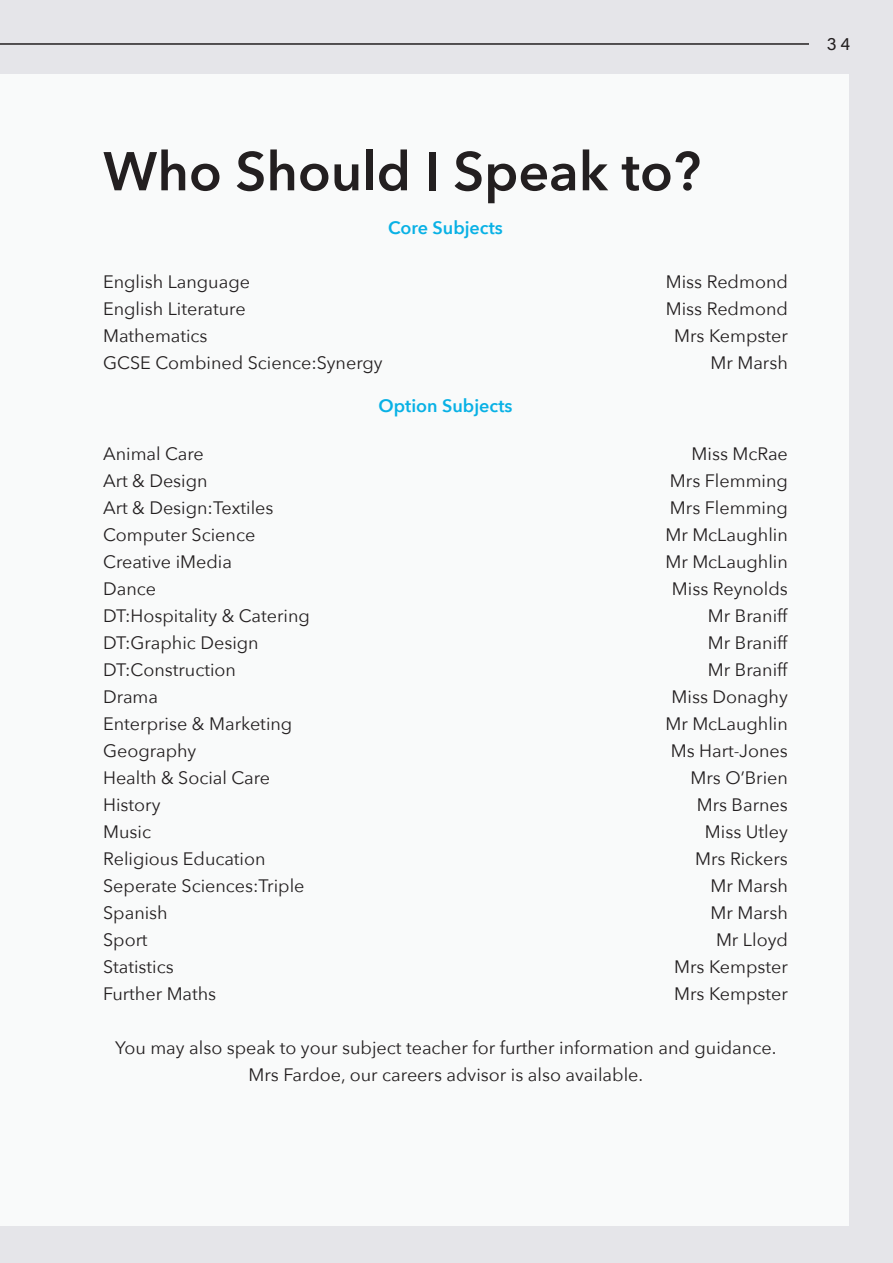
<style>
.page{position:relative;width:893px;height:1263px;background:#e5e5e9}
.page>*{position:absolute;margin:0;border:0;box-sizing:border-box;transform-origin:0 0}
.t1{font:600 54px "Avenir Next";color:#231f20}
.t2{font:18px/27px "Avenir Next";color:#231f20;text-align:center}
.t3{font:600 18px "Avenir Next";color:#09b1e5}
.t4{font:18px "Acumin Pro";color:#231f20}
</style>
<div class="page">
<div style="left:0;top:74px;width:848px;height:1152px;background:#f9fafa"></div>
<hr style="left:0;top:43px;width:809px;height:2px;background:#231f20">
<p class="t4" style="left:827px;top:31px;width:25px">34</p>
<h1 class="t1" style="left:103px;top:125px;width:599px">Who Should I Speak to?</h1>
<p class="t3" style="left:388px;top:212px;width:116px">Core Subjects</p>
<p class="t2" style="left:103px;top:267px;width:148px">English Language</p>
<p class="t2" style="left:666px;top:267px;width:124px">Miss Redmond</p>
<p class="t2" style="left:103px;top:294px;width:144px">English Literature</p>
<p class="t2" style="left:666px;top:294px;width:124px">Miss Redmond</p>
<p class="t2" style="left:103px;top:321px;width:106px">Mathematics</p>
<p class="t2" style="left:674px;top:321px;width:115px">Mrs Kempster</p>
<p class="t2" style="left:103px;top:348px;width:281px">GCSE Combined Science:Synergy</p>
<p class="t2" style="left:710px;top:348px;width:79px">Mr Marsh</p>
<p class="t3" style="left:379px;top:390px;width:135px">Option Subjects</p>
<p class="t2" style="left:103px;top:440px;width:102px">Animal Care</p>
<p class="t2" style="left:692px;top:440px;width:98px">Miss McRae</p>
<p class="t2" style="left:103px;top:467px;width:106px">Art &amp; Design</p>
<p class="t2" style="left:670px;top:467px;width:119px">Mrs Flemming</p>
<p class="t2" style="left:103px;top:494px;width:172px">Art &amp; Design:Textiles</p>
<p class="t2" style="left:670px;top:494px;width:119px">Mrs Flemming</p>
<p class="t2" style="left:103px;top:521px;width:154px">Computer Science</p>
<p class="t2" style="left:665px;top:521px;width:124px">Mr McLaughlin</p>
<p class="t2" style="left:103px;top:548px;width:130px">Creative iMedia</p>
<p class="t2" style="left:665px;top:548px;width:124px">Mr McLaughlin</p>
<p class="t2" style="left:103px;top:575px;width:54px">Dance</p>
<p class="t2" style="left:672px;top:575px;width:118px">Miss Reynolds</p>
<p class="t2" style="left:103px;top:602px;width:208px">DT:Hospitality &amp; Catering</p>
<p class="t2" style="left:708px;top:602px;width:81px">Mr Braniff</p>
<p class="t2" style="left:103px;top:629px;width:157px">DT:Graphic Design</p>
<p class="t2" style="left:708px;top:629px;width:81px">Mr Braniff</p>
<p class="t2" style="left:103px;top:656px;width:134px">DT:Construction</p>
<p class="t2" style="left:708px;top:656px;width:81px">Mr Braniff</p>
<p class="t2" style="left:103px;top:683px;width:57px">Drama</p>
<p class="t2" style="left:672px;top:683px;width:118px">Miss Donaghy</p>
<p class="t2" style="left:103px;top:710px;width:191px">Enterprise &amp; Marketing</p>
<p class="t2" style="left:665px;top:710px;width:124px">Mr McLaughlin</p>
<p class="t2" style="left:103px;top:737px;width:95px">Geography</p>
<p class="t2" style="left:671px;top:737px;width:119px">Ms Hart-Jones</p>
<p class="t2" style="left:103px;top:764px;width:169px">Health &amp; Social Care</p>
<p class="t2" style="left:690px;top:764px;width:99px">Mrs O’Brien</p>
<p class="t2" style="left:103px;top:791px;width:59px">History</p>
<p class="t2" style="left:697px;top:791px;width:93px">Mrs Barnes</p>
<p class="t2" style="left:103px;top:818px;width:49px">Music</p>
<p class="t2" style="left:705px;top:818px;width:85px">Miss Utley</p>
<p class="t2" style="left:103px;top:845px;width:164px">Religious Education</p>
<p class="t2" style="left:695px;top:845px;width:94px">Mrs Rickers</p>
<p class="t2" style="left:103px;top:872px;width:203px">Seperate Sciences:Triple</p>
<p class="t2" style="left:710px;top:872px;width:79px">Mr Marsh</p>
<p class="t2" style="left:103px;top:899px;width:66px">Spanish</p>
<p class="t2" style="left:710px;top:899px;width:79px">Mr Marsh</p>
<p class="t2" style="left:103px;top:926px;width:46px">Sport</p>
<p class="t2" style="left:716px;top:926px;width:73px">Mr Lloyd</p>
<p class="t2" style="left:103px;top:953px;width:72px">Statistics</p>
<p class="t2" style="left:674px;top:953px;width:115px">Mrs Kempster</p>
<p class="t2" style="left:103px;top:980px;width:115px">Further Maths</p>
<p class="t2" style="left:674px;top:980px;width:115px">Mrs Kempster</p>
<p class="t2" style="left:115px;top:1034px;width:663px">You may also speak to your subject teacher for further information and guidance.<br>Mrs Fardoe, our careers advisor is also available.</p>
</div>
